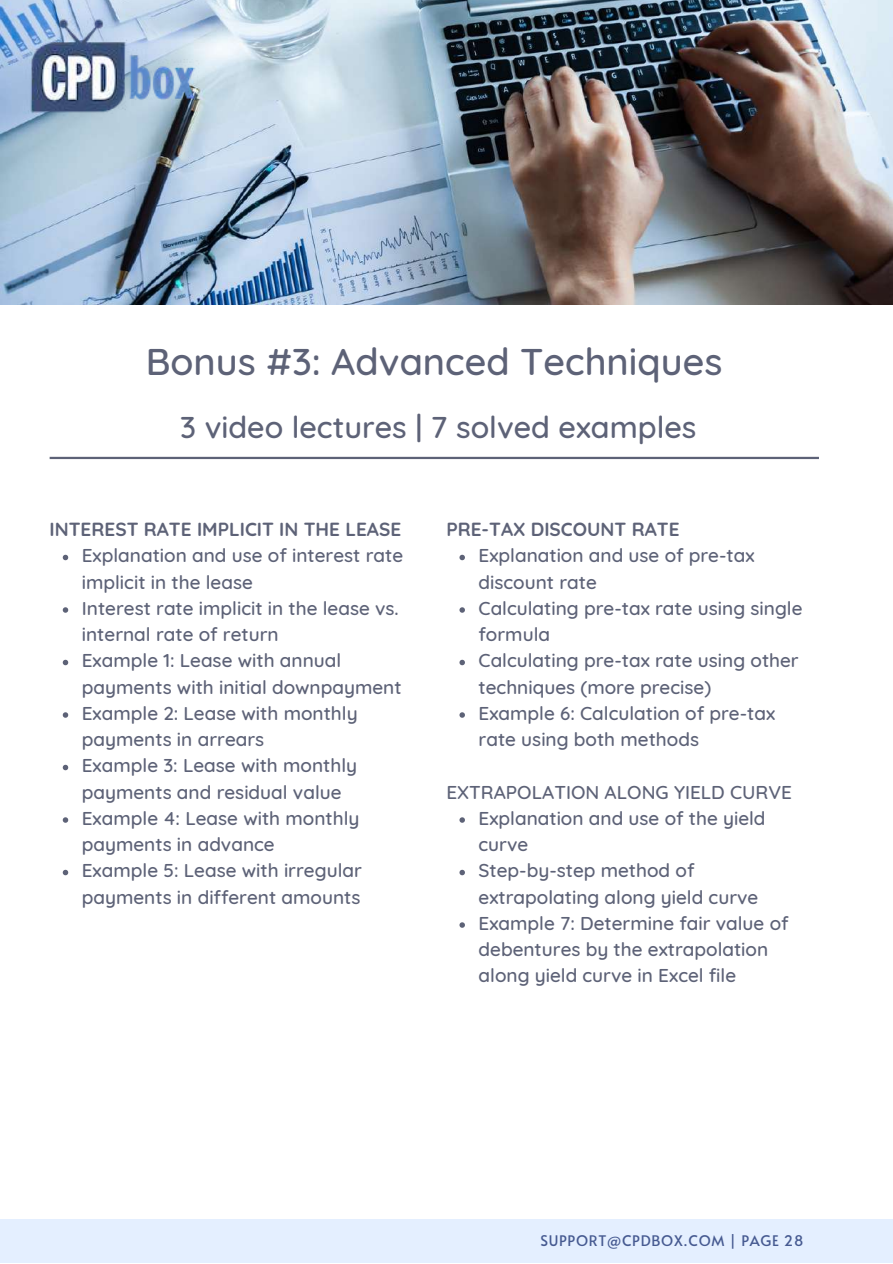
<style>
.page{position:relative;width:893px;height:1264px;background:#fff}
.page>*{position:absolute;margin:0;border:0;box-sizing:border-box;transform-origin:0 0}
.t1{font:500 37.95px "Quicksand";color:#5d6277}
.t2{font:500 30.6px "Quicksand";color:#5d6277}
.t3{font:500 18.9px/26.2px "Quicksand";color:#5d6277}
.t4{font:700 18.9px "Quicksand";color:#5d6277}
.t5{font:14.55px "Alata";letter-spacing:.05em;color:#465a91}
</style>
<div class="page">
<div style="left:0;top:1218px;width:892px;height:44px;background:#e4efff"></div>
<img style="left:0;top:0;width:892px;height:305px">
<svg style="left:63px;top:555px;width:5px;height:5px"></svg>
<svg style="left:63px;top:607px;width:5px;height:5px"></svg>
<svg style="left:63px;top:659px;width:5px;height:6px"></svg>
<svg style="left:63px;top:712px;width:5px;height:5px"></svg>
<svg style="left:63px;top:764px;width:5px;height:6px"></svg>
<svg style="left:63px;top:817px;width:5px;height:5px"></svg>
<svg style="left:63px;top:869px;width:5px;height:6px"></svg>
<hr style="left:50px;top:457px;width:768px;height:2px;background:#5d6277">
<svg style="left:459px;top:555px;width:6px;height:5px"></svg>
<svg style="left:459px;top:607px;width:6px;height:5px"></svg>
<svg style="left:459px;top:659px;width:6px;height:6px"></svg>
<svg style="left:459px;top:712px;width:6px;height:5px"></svg>
<svg style="left:459px;top:817px;width:6px;height:5px"></svg>
<svg style="left:459px;top:869px;width:6px;height:6px"></svg>
<svg style="left:459px;top:922px;width:6px;height:5px"></svg>
<img style="left:25px;top:18px;width:176px;height:96px">
<h1 class="t1" style="left:146px;top:337px;width:578px">Bonus #3: Advanced Techniques</h1>
<h2 class="t2" style="left:180px;top:407px;width:517px">3 video lectures | 7 solved examples</h2>
<p class="t4" style="left:50px;top:517px;width:353px">INTEREST RATE IMPLICIT IN THE LEASE</p>
<p class="t3" style="left:82px;top:542px;width:323px">Explanation and use of interest rate implicit in the lease<br>Interest rate implicit in the lease vs. internal rate of return<br>Example 1: Lease with annual payments with initial downpayment<br>Example 2: Lease with monthly payments in arrears<br>Example 3: Lease with monthly payments and residual value<br>Example 4: Lease with monthly payments in advance<br>Example 5: Lease with irregular payments in different amounts</p>
<p class="t4" style="left:446px;top:517px;width:235px">PRE-TAX DISCOUNT RATE</p>
<p class="t3" style="left:478px;top:542px;width:325px">Explanation and use of pre-tax discount rate<br>Calculating pre-tax rate using single formula<br>Calculating pre-tax rate using other techniques (more precise)<br>Example 6: Calculation of pre-tax rate using both methods</p>
<p class="t3" style="left:446px;top:778px;width:347px">EXTRAPOLATION ALONG YIELD CURVE</p>
<p class="t3" style="left:478px;top:804px;width:311px">Explanation and use of the yield curve<br>Step-by-step method of extrapolating along yield curve<br>Example 7: Determine fair value of debentures by the extrapolation along yield curve in Excel file</p>
<p class="t5" style="left:540px;top:1230px;width:264px">SUPPORT@CPDBOX.COM | PAGE 28</p>
</div>
